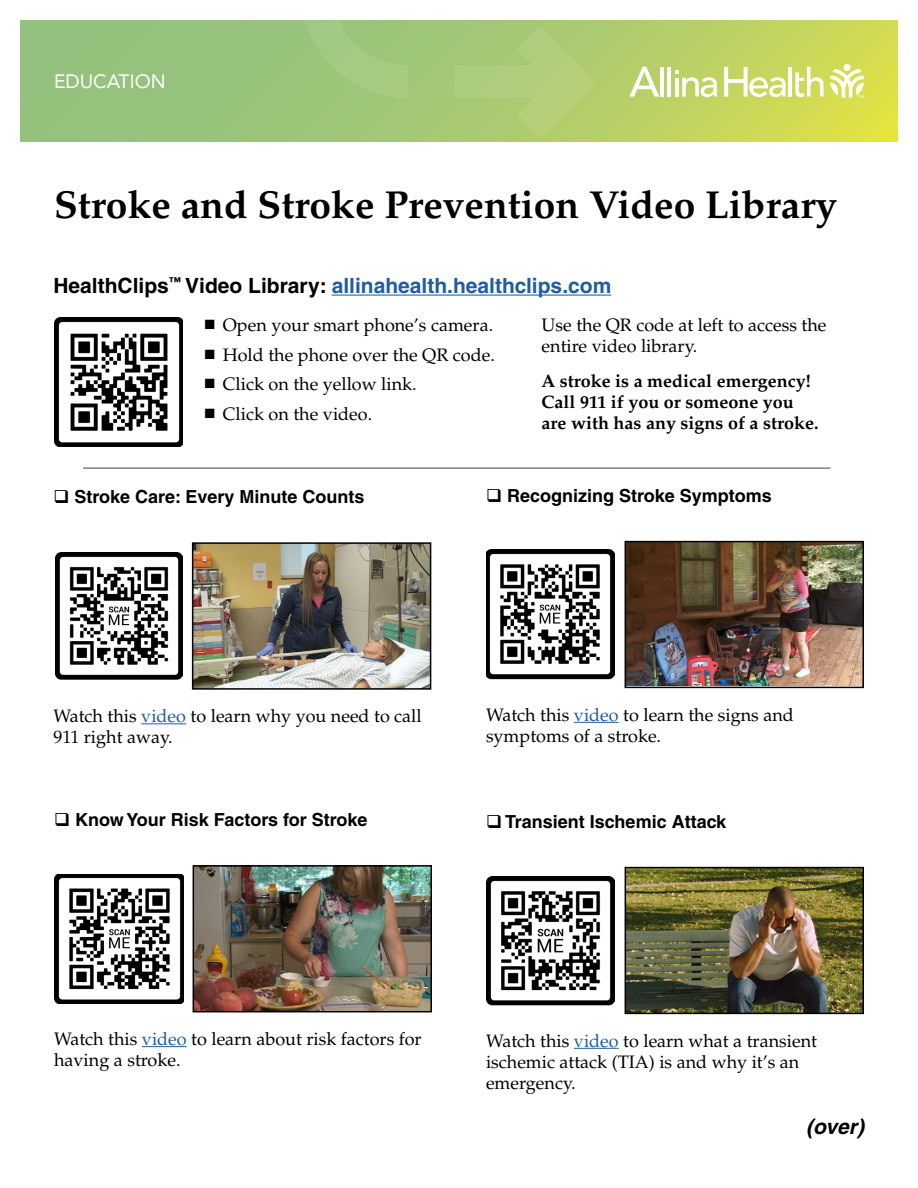
<style>
.page{position:relative;width:918px;height:1188px;background:#fff}
.page>*{position:absolute;margin:0;border:0;box-sizing:border-box;transform-origin:0 0}
.t1{font:700 39px "Palatino";color:#000}
.t2{font:700 21px "Helvetica";color:#215e9e}
.t3{font:italic 700 21px "Helvetica";color:#000}
.t4{font:19.2px "Avenir LT Std";color:#fff}
.t5{font:18px/21px "Palatino";color:#000}
.t6{font:700 18px "Helvetica";color:#000}
.t7{font:700 18px/21px "Palatino";color:#000}
.s1{color:#000}
.s2{color:#215e9e}
</style>
<div class="page">
<svg style="left:20px;top:20px;width:878px;height:122px;background:#abcb6e"></svg>
<hr style="left:332px;top:295px;width:279px;height:1px;background:#215e9e">
<svg style="left:830px;top:69px;width:34px;height:29px"></svg>
<div style="left:844px;top:64px;width:7px;height:7px;background:#fff;border-radius:50%"></div>
<hr style="left:660px;top:67px;width:4px;height:30px;background:#fff">
<hr style="left:667px;top:67px;width:4px;height:30px;background:#fff">
<hr style="left:789px;top:67px;width:3px;height:30px;background:#fff">
<svg style="left:795px;top:67px;width:29px;height:30px"></svg>
<svg style="left:675px;top:71px;width:42px;height:26px"></svg>
<svg style="left:629px;top:67px;width:30px;height:30px"></svg>
<svg style="left:724px;top:67px;width:62px;height:30px"></svg>
<svg style="left:454px;top:25px;width:142px;height:113px;background:#adcb75"></svg>
<svg style="left:301px;top:20px;width:127px;height:78px;background:#9fc67c"></svg>
<img style="left:55px;top:318px;width:128px;height:129px">
<img style="left:486px;top:550px;width:129px;height:129px">
<img style="left:628px;top:544px;width:233px;height:141px">
<div style="left:625px;top:541px;width:239px;height:147px;border:2px solid #000"></div>
<hr style="left:574px;top:722px;width:45px;height:1px;background:#215e9e">
<img style="left:56px;top:552px;width:126px;height:128px">
<img style="left:195px;top:545px;width:233px;height:142px">
<div style="left:192px;top:542px;width:239px;height:148px;border:2px solid #000"></div>
<hr style="left:141px;top:723px;width:45px;height:1px;background:#215e9e">
<img style="left:487px;top:877px;width:128px;height:128px">
<img style="left:628px;top:870px;width:233px;height:141px">
<div style="left:625px;top:867px;width:239px;height:147px;border:2px solid #000"></div>
<hr style="left:574px;top:1048px;width:45px;height:1px;background:#215e9e">
<hr style="left:83px;top:467px;width:748px;height:2px;background:#808285">
<img style="left:54px;top:874px;width:130px;height:130px">
<img style="left:196px;top:868px;width:233px;height:141px">
<div style="left:193px;top:865px;width:239px;height:147px;border:2px solid #000"></div>
<hr style="left:142px;top:1046px;width:45px;height:1px;background:#215e9e">
<p class="t4" style="left:54px;top:70px;width:113px">EDUCATION</p>
<h1 class="t1" style="left:54px;top:182px;width:785px">Stroke and Stroke Prevention Video Library</h1>
<p class="t2" style="left:53px;top:273px;width:560px"><span class="s1">HealthClips</span><sup>™</sup> <span class="s1">Video Library:</span> allinahealth.healthclips.com</p>
<p class="t5" style="left:223px;top:310px;width:274px;line-height:29.7px">Open your smart phone’s camera.<br>Hold the phone over the QR code.<br>Click on the yellow link.<br>Click on the video.</p>
<p class="t5" style="left:542px;top:315px;width:286px">Use the QR code at left to access the entire video library.</p>
<p class="t7" style="left:542px;top:370px;width:278px">A stroke is a medical emergency!<br>Call 911 if you or someone you are with has any signs of a stroke.</p>
<p class="t6" style="left:53px;top:486px;width:313px">❑ Stroke Care: Every Minute Counts</p>
<p class="t6" style="left:486px;top:484px;width:287px">❑ Recognizing Stroke Symptoms</p>
<p class="t5" style="left:53px;top:706px;width:370px">Watch this <span class="s2">video</span> to learn why you need to call<br>911 right away.</p>
<p class="t6" style="left:54px;top:809px;width:315px">❑ Know Your Risk Factors for Stroke</p>
<p class="t5" style="left:486px;top:704px;width:309px">Watch this <span class="s2">video</span> to learn the signs and symptoms of a stroke.</p>
<p class="t6" style="left:486px;top:810px;width:242px">❑ Transient Ischemic Attack</p>
<p class="t5" style="left:54px;top:1029px;width:369px">Watch this <span class="s2">video</span> to learn about risk factors for having a stroke.</p>
<p class="t5" style="left:486px;top:1030px;width:333px">Watch this <span class="s2">video</span> to learn what a transient ischemic attack (TIA) is and why it’s an emergency.</p>
<p class="t3" style="left:806px;top:1114px;width:59px">(over)</p>
</div>
